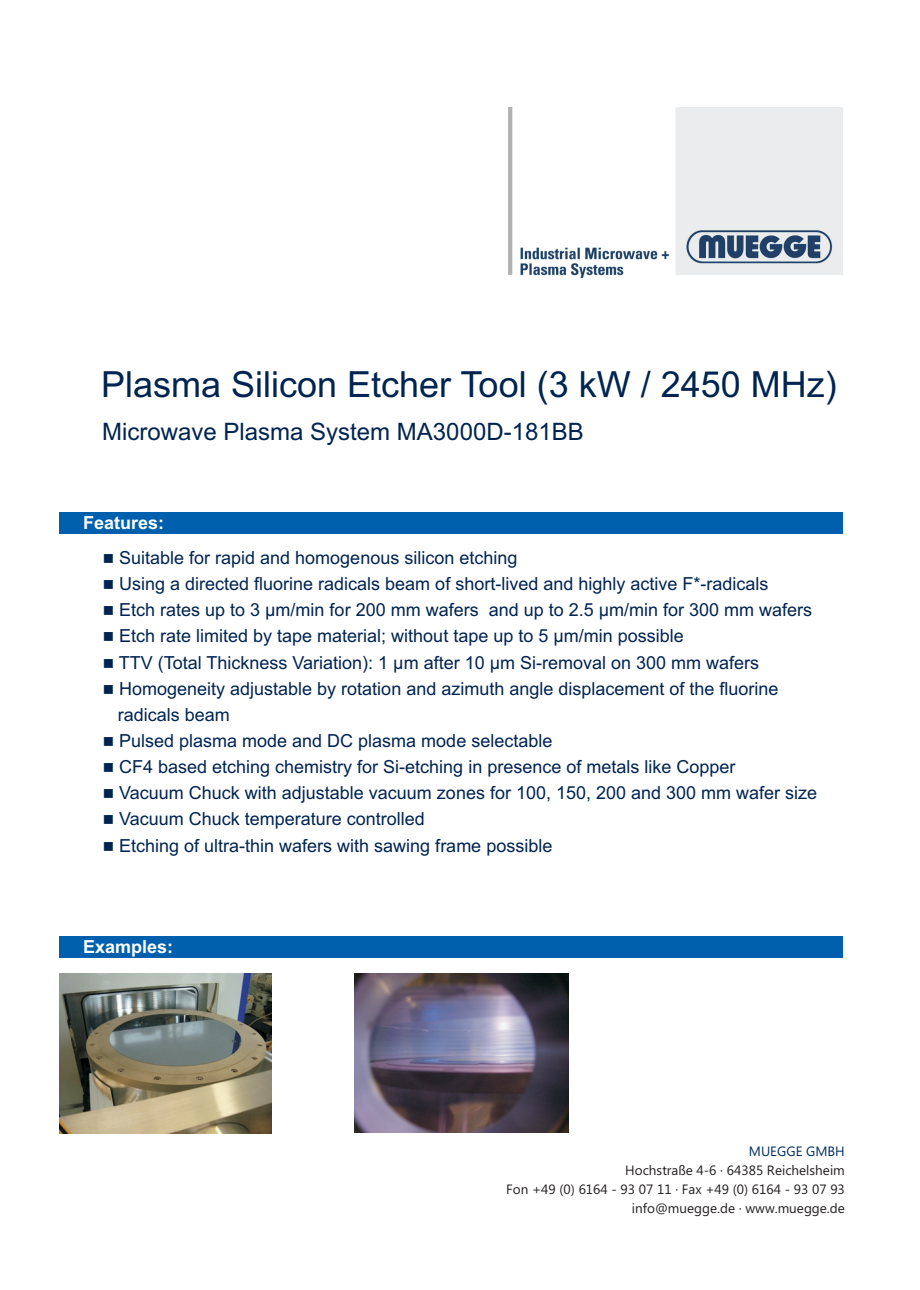
<style>
.page{position:relative;width:920px;height:1290px;background:#fff}
.page>*{position:absolute;margin:0;border:0;box-sizing:border-box;transform-origin:0 0}
.t1{font:36px "Arial";color:#002451}
.t2{font:24px "Arial";color:#002451}
.t3{font:18px/26.1px "Arial";color:#002451}
.t4{font:700 18px "Arial";color:#fff}
.t5{font:15.3px "Wingdings";color:#002451}
.t6{font:13.5px/18.9px "Ebrima";color:#231f20;text-align:right}
.t7{font:13.5px "Ebrima";color:#002e5e}
</style>
<div class="page">
<div style="left:59px;top:512px;width:784px;height:22px;background:#0160ae"></div>
<img style="left:508px;top:107px;width:335px;height:171px">
<div style="left:59px;top:936px;width:784px;height:22px;background:#0160ae"></div>
<img style="left:59px;top:973px;width:213px;height:160px">
<img style="left:354px;top:973px;width:214px;height:160px">
<h1 class="t1" style="left:101px;top:371px;width:737px">Plasma Silicon Etcher Tool (3 kW / 2450 MHz)</h1>
<h2 class="t2" style="left:102px;top:423px;width:483px">Microwave Plasma System MA3000D-181BB</h2>
<p class="t4" style="left:83px;top:516px;width:83px">Features:</p>
<p class="t3" style="left:103px;top:546px;width:416px">■Suitable for rapid and homogenous silicon etching</p>
<p class="t5" style="left:103px;top:604px;width:70px">■</p>
<p class="t3" style="left:119px;top:572px;width:651px">Using a directed fluorine radicals beam of short-lived and highly active F*-radicals</p>
<p class="t5" style="left:103px;top:578px;width:70px">■</p>
<p class="t3" style="left:119px;top:598px;width:694px">Etch rates up to 3 µm/min for 200 mm wafers and up to 2.5 µm/min for 300 mm wafers</p>
<p class="t3" style="left:119px;top:625px;width:566px">Etch rate limited by tape material; without tape up to 5 µm/min possible</p>
<p class="t5" style="left:103px;top:631px;width:70px">■</p>
<p class="t3" style="left:118px;top:651px;width:662px">TTV (Total Thickness Variation): 1 µm after 10 µm Si-removal on 300 mm wafers<br>Homogeneity adjustable by rotation and azimuth angle displacement of the fluorine radicals beam</p>
<p class="t3" style="left:119px;top:729px;width:435px">Pulsed plasma mode and DC plasma mode selectable</p>
<p class="t5" style="left:103px;top:657px;width:70px">■</p>
<p class="t5" style="left:103px;top:683px;width:70px">■</p>
<p class="t3" style="left:119px;top:755px;width:618px">CF4 based etching chemistry for Si-etching in presence of metals like Copper</p>
<p class="t3" style="left:119px;top:781px;width:699px">Vacuum Chuck with adjustable vacuum zones for 100, 150, 200 and 300 mm wafer size</p>
<p class="t5" style="left:103px;top:787px;width:70px">■</p>
<p class="t3" style="left:119px;top:808px;width:435px">Vacuum Chuck temperature controlled<br>Etching of ultra-thin wafers with sawing frame possible</p>
<p class="t5" style="left:103px;top:814px;width:70px">■</p>
<p class="t5" style="left:103px;top:840px;width:70px">■</p>
<p class="t4" style="left:83px;top:940px;width:92px">Examples:</p>
<p class="t7" style="left:749px;top:1146px;width:97px">MUEGGE GMBH</p>
<p class="t6" style="left:506px;top:1162px;width:340px">Hochstraße 4-6 · 64385 Reichelsheim<br>Fon +49 (0) 6164 - 93 07 11 · Fax +49 (0) 6164 - 93 07 93 info@muegge.de · www.muegge.de</p>
</div>
